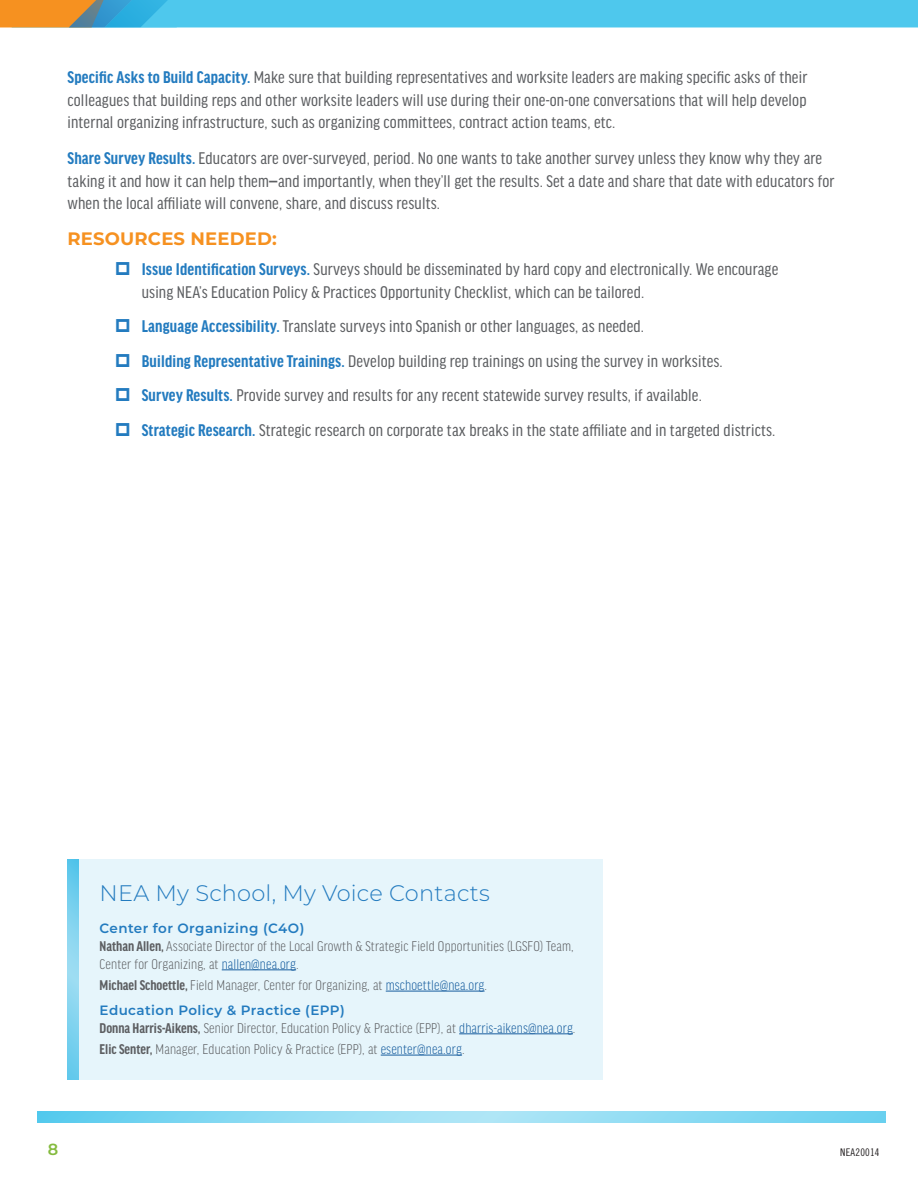
<style>
.page{position:relative;width:918px;height:1188px;background:#fff}
.page>*{position:absolute;margin:0;border:0;box-sizing:border-box;transform-origin:0 0}
.t1{font:300 22.5px "Montserrat";letter-spacing:.01em;color:#237bbf}
.t2{font:condensed 18px/22.5px "Good Headline Pro";letter-spacing:.01em;color:#5d5f62}
.t3{font:700 18px "Montserrat";letter-spacing:.01em;color:#f69120}
.t4{font:600 16.05px "Montserrat";color:#85bb3f}
.t5{font:300 condensed 15px/18px "Good Headline Pro";letter-spacing:.01em;color:#5d5f62}
.t6{font:600 13.5px "Montserrat";letter-spacing:.03em;color:#237bbf}
.t7{font:10.5px "Trade Gothic LT Std Cn 18";letter-spacing:.02em;color:#231f20}
.s1{font-weight:700;color:#237bbf}
.s2{font-weight:700}
.s3{color:#175d9e}
</style>
<div class="page">
<svg style="left:0;top:0;width:918px;height:27px;background:#5bbfd7"></svg>
<svg style="left:37px;top:1111px;width:849px;height:12px;background:#89daf2"></svg>
<div style="left:68px;top:860px;width:535px;height:220px;background:#e6f5fb"></div>
<hr style="left:222px;top:970px;width:74px;height:1px;background:#175d9e">
<hr style="left:386px;top:991px;width:99px;height:1px;background:#175d9e">
<hr style="left:459px;top:1034px;width:114px;height:1px;background:#175d9e">
<hr style="left:381px;top:1055px;width:81px;height:1px;background:#175d9e">
<svg style="left:68px;top:860px;width:11px;height:220px;background:#7dd2ee"></svg>
<p class="t2" style="left:68px;top:66px;width:741px;text-align:justify"><span class="s1">Specific Asks to Build Capacity.</span> Make sure that building representatives and worksite leaders are making specific asks of their colleagues that building reps and other worksite leaders will use during their one-on-one conversations that will help develop internal organizing infrastructure, such as organizing committees, contract action teams, etc.</p>
<p class="t2" style="left:68px;top:147px;width:769px"><span class="s1">Share Survey Results.</span> Educators are over-surveyed, period. No one wants to take another survey unless they know why they are taking it and how it can help them<span class="s2">—</span>and importantly, when they’ll get the results. Set a date and share that date with educators for when the local affiliate will convene, share, and discuss results.</p>
<p class="t3" style="left:68px;top:226px;width:211px">RESOURCES NEEDED:</p>
<p class="t2" style="left:142px;top:258px;width:638px"><span class="s1">Issue Identification Surveys.</span> Surveys should be disseminated by hard copy and electronically. We encourage using NEA’s Education Policy &amp; Practices Opportunity Checklist, which can be tailored.</p>
<p class="t2" style="left:142px;top:315px;width:504px"><span class="s1">Language Accessibility.</span> Translate surveys into Spanish or other languages, as needed.</p>
<p class="t2" style="left:142px;top:350px;width:583px"><span class="s1">Building Representative Trainings.</span> Develop building rep trainings on using the survey in worksites.</p>
<p class="t2" style="left:142px;top:384px;width:562px"><span class="s1">Survey Results.</span> Provide survey and results for any recent statewide survey results, if available.</p>
<p class="t2" style="left:142px;top:419px;width:635px"><span class="s1">Strategic Research.</span> Strategic research on corporate tax breaks in the state affiliate and in targeted districts.</p>
<p class="t4" style="left:48px;top:1138px;width:12px">8</p>
<p class="t1" style="left:100px;top:878px;width:392px">NEA My School, My Voice Contacts</p>
<p class="t6" style="left:100px;top:918px;width:206px">Center for Organizing (C4O)</p>
<p class="t5" style="left:100px;top:937px;width:476px"><span class="s2">Nathan Allen,</span> Associate Director of the Local Growth &amp; Strategic Field Opportunities (LGSFO) Team,<br>Center for Organizing, at <span class="s3">nallen@nea.org</span>.</p>
<p class="t5" style="left:100px;top:976px;width:389px"><span class="s2">Michael Schoettle,</span> Field Manager, Center for Organizing, at <span class="s3">mschoettle@nea.org</span>.</p>
<p class="t6" style="left:100px;top:1000px;width:247px">Education Policy &amp; Practice (EPP)</p>
<p class="t5" style="left:100px;top:1019px;width:477px"><span class="s2">Donna Harris-Aikens,</span> Senior Director, Education Policy &amp; Practice (EPP), at <span class="s3">dharris-aikens@nea.org</span>.</p>
<p class="t5" style="left:100px;top:1040px;width:366px"><span class="s2">Elic Senter,</span> Manager, Education Policy &amp; Practice (EPP), at <span class="s3">esenter@nea.org</span>.</p>
<p class="t7" style="left:840px;top:1146px;width:41px">NEA20014</p>
</div>
